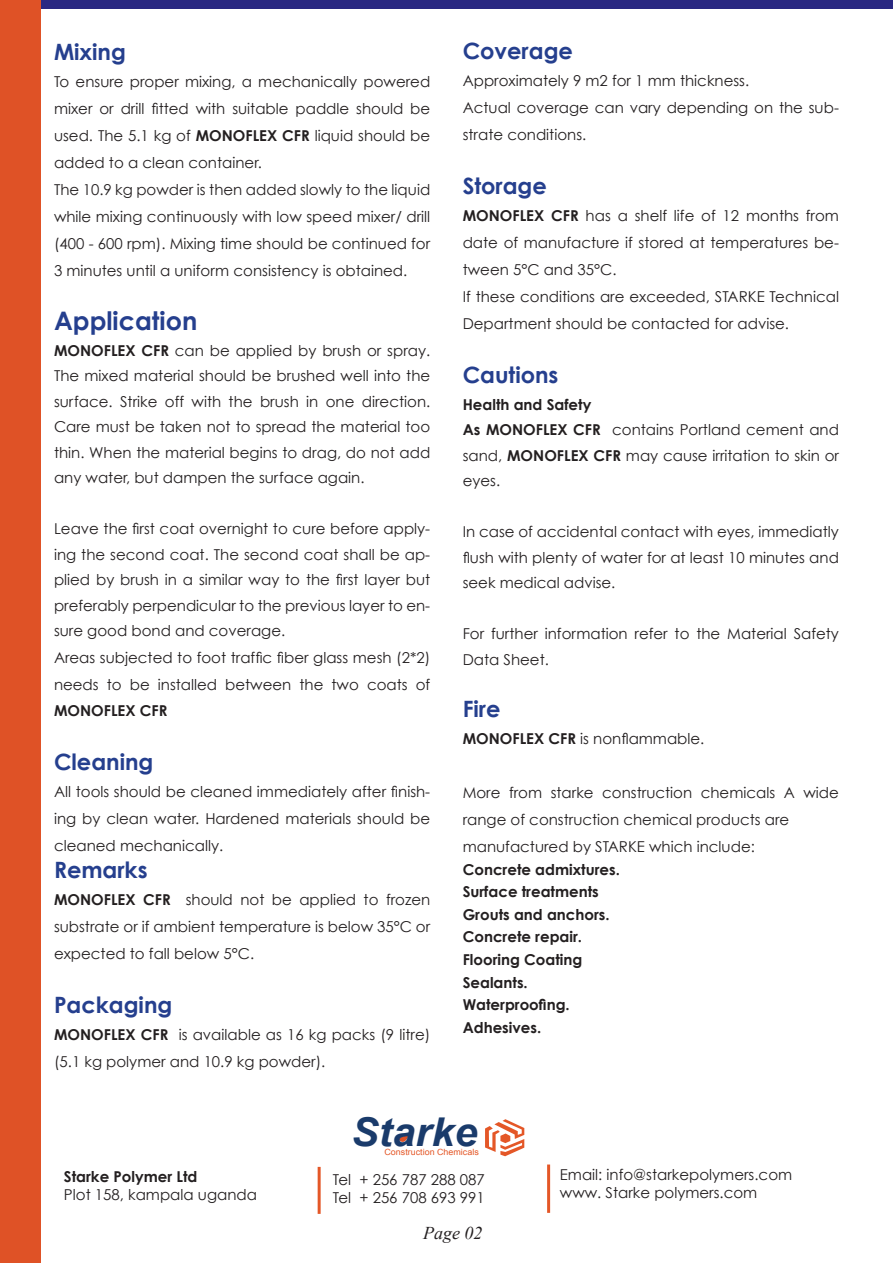
<style>
.page{position:relative;width:893px;height:1263px;background:#fff}
.page>*{position:absolute;margin:0;border:0;box-sizing:border-box;transform-origin:0 0}
.t1{font:italic 700 39.75px "Arial";color:#1a3b6b;scale:1.04 1}
.t2{font:700 25.5px "Century Gothic";color:#253f8e}
.t3{font:700 22.5px "Century Gothic";color:#253f8e}
.t4{font:italic 18px "Times New Roman";color:#231f20}
.t5{font:15px/27px "Century Gothic";color:#231f20}
.t6{font:700 15px/22.5px "Century Gothic";color:#231f20}
.t7{font:8.55px "Arial";color:#e45727;scale:1.04 1}
.s1{font-weight:700}
</style>
<div class="page">
<div style="left:0;top:0;width:893px;height:9px;background:#292882"></div>
<div style="left:0;top:0;width:40px;height:1263px;background:#df5226"></div>
<svg style="left:399px;top:1135px;width:10px;height:7px"></svg>
<svg style="left:485px;top:1119px;width:39px;height:37px"></svg>
<hr style="left:318px;top:1167px;width:3px;height:47px;background:#e45727">
<hr style="left:547px;top:1164px;width:3px;height:49px;background:#e45727">
<h3 class="t3" style="left:54px;top:38px;width:73px">Mixing</h3>
<p class="t5" style="left:54px;top:68px;width:378px">To ensure proper mixing, a mechanically powered mixer or drill fitted with suitable paddle should be used. The 5.1 kg of <span class="s1">MONOFLEX CFR</span> liquid should be added to a clean container.<br>The 10.9 kg powder is then added slowly to the liquid while mixing continuously with low speed mixer/ drill (400 - 600 rpm). Mixing time should be continued for 3 minutes until a uniform consistency is obtained.</p>
<h2 class="t2" style="left:54px;top:305px;width:145px">Application</h2>
<p class="t5" style="left:54px;top:337px;width:378px;line-height:25.5px;text-align:justify"><span class="s1">MONOFLEX CFR</span> can be applied by brush or spray.<br>The mixed material should be brushed well into the surface. Strike off with the brush in one direction.<br>Care must be taken not to spread the material too thin. When the material begins to drag, do not add any water, but dampen the surface again.</p>
<p class="t5" style="left:54px;top:516px;width:378px;line-height:25.5px;text-align:justify">Leave the first coat overnight to cure before apply&shy;ing the second coat. The second coat shall be ap&shy;plied by brush in a similar way to the first layer but preferably perpendicular to the previous layer to en&shy;sure good bond and coverage.</p>
<p class="t5" style="left:54px;top:644px;width:378px">Areas subjected to foot traffic fiber glass mesh (2*2) needs to be installed between the two coats of</p>
<p class="t6" style="left:54px;top:699px;width:115px">MONOFLEX CFR</p>
<h3 class="t3" style="left:54px;top:748px;width:101px">Cleaning</h3>
<p class="t5" style="left:54px;top:778px;width:378px;text-align:justify">All tools should be cleaned immediately after finish&shy;ing by clean water. Hardened materials should be cleaned mechanically.</p>
<h3 class="t3" style="left:54px;top:856px;width:95px">Remarks</h3>
<p class="t5" style="left:54px;top:886px;width:378px;text-align:justify"><span class="s1">MONOFLEX CFR</span> should not be applied to frozen substrate or if ambient temperature is below 35°C or expected to fall below 5°C.</p>
<h3 class="t3" style="left:54px;top:991px;width:120px">Packaging</h3>
<p class="t5" style="left:54px;top:1021px;width:378px"><span class="s1">MONOFLEX CFR</span> is available as 16 kg packs (9 litre) (5.1 kg polymer and 10.9 kg powder).</p>
<h3 class="t3" style="left:463px;top:37px;width:112px">Coverage</h3>
<p class="t5" style="left:463px;top:67px;width:378px">Approximately 9 m2 for 1 mm thickness.<br>Actual coverage can vary depending on the sub&shy;strate conditions.</p>
<h3 class="t3" style="left:463px;top:172px;width:86px">Storage</h3>
<p class="t5" style="left:463px;top:202px;width:378px"><span class="s1">MONOFLEX CFR</span> has a shelf life of 12 months from date of manufacture if stored at temperatures be&shy;tween 5°C and 35°C.<br>If these conditions are exceeded, STARKE Technical Department should be contacted for advise.</p>
<h3 class="t3" style="left:463px;top:361px;width:97px">Cautions</h3>
<p class="t5" style="left:463px;top:391px;width:378px;line-height:25.5px"><span class="s1">Health and Safety<br>As MONOFLEX CFR</span> contains Portland cement and sand, <span class="s1">MONOFLEX CFR</span> may cause irritation to skin or eyes.</p>
<p class="t5" style="left:463px;top:519px;width:378px;line-height:25.5px;text-align:justify">In case of accidental contact with eyes, immediatly flush with plenty of water for at least 10 minutes and seek medical advise.</p>
<p class="t5" style="left:463px;top:621px;width:378px;line-height:25.5px">For further information refer to the Material Safety<br>Data Sheet.</p>
<h3 class="t3" style="left:463px;top:695px;width:39px">Fire</h3>
<p class="t5" style="left:463px;top:725px;width:243px"><span class="s1">MONOFLEX CFR</span> is nonflammable.</p>
<p class="t5" style="left:463px;top:779px;width:378px">More from starke construction chemicals A wide range of construction chemical products are manufactured by STARKE which include:</p>
<p class="t6" style="left:463px;top:858px;width:159px">Concrete admixtures.<br>Surface treatments<br>Grouts and anchors.<br>Concrete repair.<br>Flooring Coating<br>Sealants.<br>Waterproofing.<br>Adhesives.</p>
<p class="t6" style="left:64px;top:1164px;width:135px">Starke Polymer Ltd</p>
<p class="t5" style="left:64px;top:1180px;width:195px">Plot 158, kampala uganda</p>
<h1 class="t1" style="left:351px;top:1105px;width:123px">Starke</h1>
<p class="t7" style="left:385px;top:1146px;width:92px">Construction Chemicals</p>
<p class="t5" style="left:333px;top:1170px;width:154px;line-height:18px">Tel + 256 787 288 087<br>Tel + 256 708 693 991</p>
<p class="t4" style="left:423px;top:1220px;width:61px">Page 02</p>
<p class="t5" style="left:560px;top:1165px;width:234px;line-height:18px">Email: info@starkepolymers.com www. Starke polymers.com</p>
</div>
